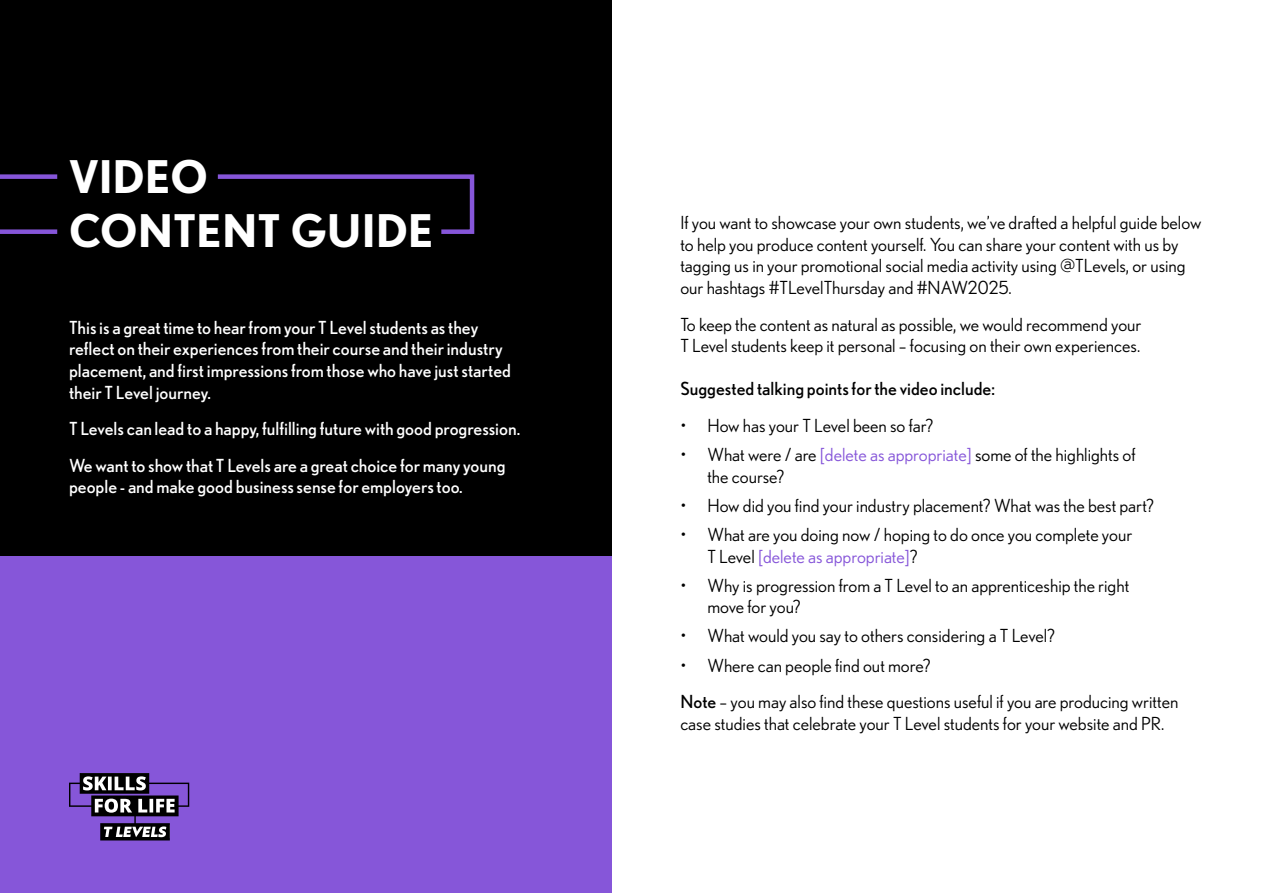
<style>
.page{position:relative;width:1263px;height:893px;background:#fff}
.page>*{position:absolute;margin:0;border:0;box-sizing:border-box;transform-origin:0 0}
.t1{font:700 45px/54px "Nobel";color:#fff}
.t2{font:18px/21.6px "Nobel";color:#000}
.t3{font:18px/21.6px "Nobel";color:#fff}
.t4{font:18px "Nobel";color:#000}
.s1{color:#8656d9}
.s2{font-style:inherit}
</style>
<div class="page">
<div style="left:0;top:475px;width:611px;height:418px;background:#8656d9"></div>
<div style="left:0;top:0;width:611px;height:555px;background:#000"></div>
<svg style="left:69px;top:773px;width:120px;height:67px"></svg>
<svg style="left:0;top:174px;width:58px;height:60px"></svg>
<svg style="left:217px;top:174px;width:258px;height:60px"></svg>
<h1 class="t1" style="left:69px;top:149px;width:366px">VIDEO<br>CONTENT GUIDE</h1>
<p class="t3" style="left:69px;top:316px;width:444px">This is a great time to hear from your T Level students as they reflect on their experiences from their course and their industry placement, and first impressions from those who have just started their T Level journey.</p>
<p class="t3" style="left:69px;top:410px;width:453px;line-height:36.6px">T Levels can lead to a happy, fulfilling future with good progression.<br>We want to show that T Levels are a great choice for many young</p>
<p class="t3" style="left:69px;top:476px;width:395px">people - and make good business sense for employers too.</p>
<p class="t2" style="left:680px;top:212px;width:522px">If you want to showcase your own students, we’ve drafted a helpful guide below to help you produce content yourself. You can share your content with us by tagging us in your promotional social media activity using @TLevels, or using our hashtags #TLevelThursday and #NAW2025.</p>
<p class="t2" style="left:680px;top:313px;width:463px">To keep the content as natural as possible, we would recommend your<br>T Level students keep it personal – focusing on their own experiences.</p>
<p class="t4" style="left:680px;top:379px;width:316px">Suggested talking points for the video include:</p>
<p class="t2" style="left:680px;top:415px;width:255px">• How has your T Level been so far?</p>
<p class="t2" style="left:707px;top:444px;width:430px;text-indent:-27px">• What were / are <span class="s1">[delete as appropriate]</span> some of the highlights of the course?</p>
<p class="t2" style="left:680px;top:494px;width:475px">• How did you find your industry placement? What was the best part?</p>
<p class="t2" style="left:707px;top:524px;width:426px;text-indent:-27px">• What are you doing now / hoping to do once you complete your<br>T Level <span class="s1">[delete as appropriate]</span>?</p>
<p class="t2" style="left:707px;top:574px;width:423px;text-indent:-27px">• Why is progression from a T Level to an apprenticeship the right move for you?</p>
<p class="t2" style="left:680px;top:625px;width:376px">• What would you say to others considering a T Level?</p>
<p class="t2" style="left:680px;top:647px;width:500px;line-height:36.6px">• Where can people find out more?<br><span class="s2">Note</span> – you may also find these questions useful if you are producing written</p>
<p class="t2" style="left:680px;top:712px;width:486px">case studies that celebrate your T Level students for your website and PR.</p>
</div>
